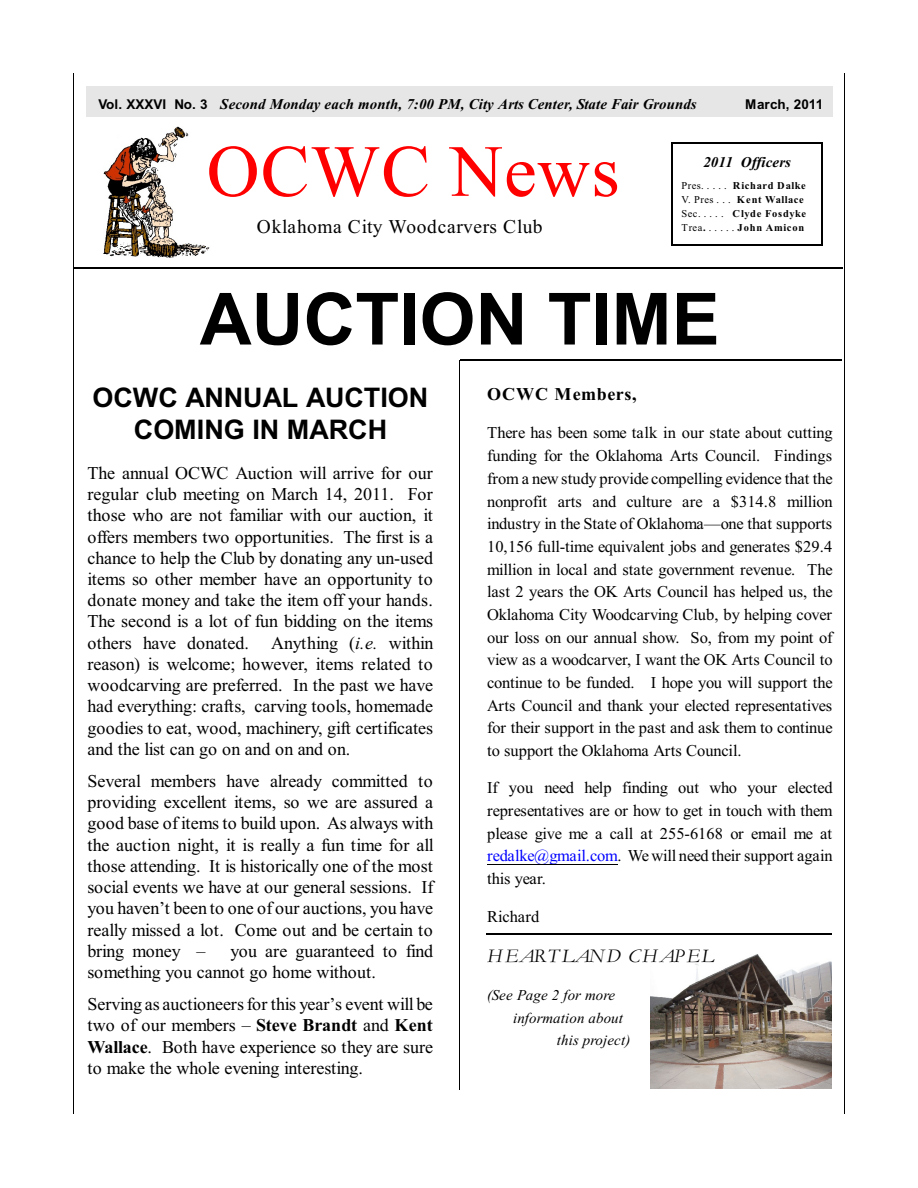
<style>
.page{position:relative;width:918px;height:1188px;background:#fff}
.page>*{position:absolute;margin:0;border:0;box-sizing:border-box;transform-origin:0 0}
.t1{font:73.5px "Times New Roman";letter-spacing:.015em;color:#f00}
.t2{font:700 72px "Arial";color:#000}
.t3{font:700 27px/32.4px "Arial";letter-spacing:-.005em;color:#000;text-align:center}
.t4{font:19.5px "Times New Roman";letter-spacing:.035em;color:#000}
.t5{font:italic 19.5px "Garamond";letter-spacing:.095em;color:#000}
.t6{font:18px/21.3px "Times New Roman";letter-spacing:-.005em;color:#000;text-align:justify}
.t7{font:700 18px "Times New Roman";letter-spacing:.04em;color:#000}
.t8{font:16.5px/22.6px "Times New Roman";letter-spacing:-.01em;color:#000;text-align:justify}
.t9{font:italic 700 15px "Times New Roman";letter-spacing:.005em;color:#000}
.t10{font:italic 15px "Times New Roman";letter-spacing:.005em;color:#000}
.t11{font:700 13.5px "Arial";letter-spacing:.005em;color:#000}
.t12{font:700 10.5px/14.1px "Times New Roman";letter-spacing:.065em;color:#000}
.s1{font-family:"Arial";font-style:normal;font-size:13.5px}
.s2{font-weight:400}
.s3{font-style:italic}
.s4{font-weight:700}
.s5{color:#00f}
</style>
<div class="page">
<div style="left:86px;top:86px;width:746px;height:31px;background:#e6e6e6"></div>
<hr style="left:671px;top:143px;width:1px;height:102px;background:#000">
<hr style="left:822px;top:143px;width:1px;height:102px;background:#000">
<hr style="left:671px;top:143px;width:152px;height:1px;background:#000">
<hr style="left:671px;top:244px;width:152px;height:2px;background:#000">
<img style="left:104px;top:126px;width:106px;height:131px">
<img style="left:651px;top:954px;width:181px;height:135px">
<hr style="left:487px;top:864px;width:130px;height:1px;background:#000">
<hr style="left:74px;top:268px;width:768px;height:1px;background:#000">
<hr style="left:460px;top:360px;width:382px;height:1px;background:#000">
<hr style="left:486px;top:934px;width:346px;height:1px;background:#000">
<p class="t9" style="left:98px;top:99px;width:600px"><span class="s1">Vol. XXXVI No. 3</span> Second Monday each month, 7:00 PM, City Arts Center, State Fair Grounds</p>
<p class="t11" style="left:745px;top:99px;width:80px">March, 2011</p>
<h1 class="t1" style="left:207px;top:145px;width:415px">OCWC News</h1>
<p class="t4" style="left:257px;top:219px;width:287px">Oklahoma City Woodcarvers Club</p>
<p class="t9" style="left:703px;top:157px;width:89px">2011 Officers</p>
<p class="t12" style="left:681px;top:180px;width:126px"><span class="s2">Pres. . . . .</span> Richard Dalke<br><span class="s2">V. Pres . . .</span> Kent Wallace<br><span class="s2">Sec. . . . .</span> Clyde Fosdyke<br><span class="s2">Trea</span>. <span class="s2">. . . . .</span> John Amicon</p>
<h2 class="t2" style="left:200px;top:292px;width:521px">AUCTION TIME</h2>
<h3 class="t3" style="left:93px;top:384px;width:337px">OCWC ANNUAL AUCTION<br>COMING IN MARCH</h3>
<p class="t6" style="left:87px;top:464px;width:348px">The annual OCWC Auction will arrive for our regular club meeting on March 14, 2011. For those who are not familiar with our auction, it offers members two opportunities. The first is a chance to help the Club by donating any un-used items so other member have an opportunity to donate money and take the item off your hands.<br>The second is a lot of fun bidding on the items others have donated. Anything (<span class="s3">i.e.</span> within reason) is welcome; however, items related to woodcarving are preferred. In the past we have had everything: crafts, carving tools, homemade goodies to eat, wood, machinery, gift certificates and the list can go on and on and on.</p>
<p class="t6" style="left:87px;top:772px;width:348px">Several members have already committed to providing excellent items, so we are assured a good base of items to build upon. As always with the auction night, it is really a fun time for all those attending. It is historically one of the most social events we have at our general sessions. If you haven’t been to one of our auctions, you have really missed a lot. Come out and be certain to bring money –</p>
<p class="t6" style="left:87px;top:942px;width:347px;text-indent:143px">you are guaranteed to find something you cannot go home without.</p>
<p class="t6" style="left:87px;top:995px;width:347px">Serving as auctioneers for this year’s event will be two of our members – <span class="s4">Steve Brandt</span> and <span class="s4">Kent Wallace</span>. Both have experience so they are sure to make the whole evening interesting.</p>
<p class="t7" style="left:487px;top:388px;width:151px">OCWC Members,</p>
<p class="t8" style="left:487px;top:423px;width:347px">There has been some talk in our state about cutting funding for the Oklahoma Arts Council. Findings from a new study provide compelling evidence that the nonprofit arts and culture are a $314.8 million industry in the State of Oklahoma—one that supports 10,156 full-time equivalent jobs and generates $29.4 million in local and state government revenue. The last 2 years the OK Arts Council has helped us, the Oklahoma City Woodcarving Club, by helping cover our loss on our annual show. So, from my point of view as a woodcarver, I want the OK Arts Council to continue to be funded. I hope you will support the Arts Council and thank your elected representatives for their support in the past and ask them to continue to support the Oklahoma Arts Council.</p>
<p class="t8" style="left:487px;top:778px;width:347px">If you need help finding out who your elected representatives are or how to get in touch with them please give me a call at 255-6168 or email me at <span class="s5">redalke@gmail.com</span>. We will need their support again this year.</p>
<p class="t8" style="left:487px;top:907px;width:54px">Richard</p>
<p class="t5" style="left:487px;top:949px;width:228px">HEARTLAND CHAPEL</p>
<p class="t10" style="left:487px;top:989px;width:130px">(See Page 2 for more</p>
<p class="t10" style="left:513px;top:1012px;width:111px">information about</p>
<p class="t10" style="left:557px;top:1034px;width:75px">this project)</p>
</div>
